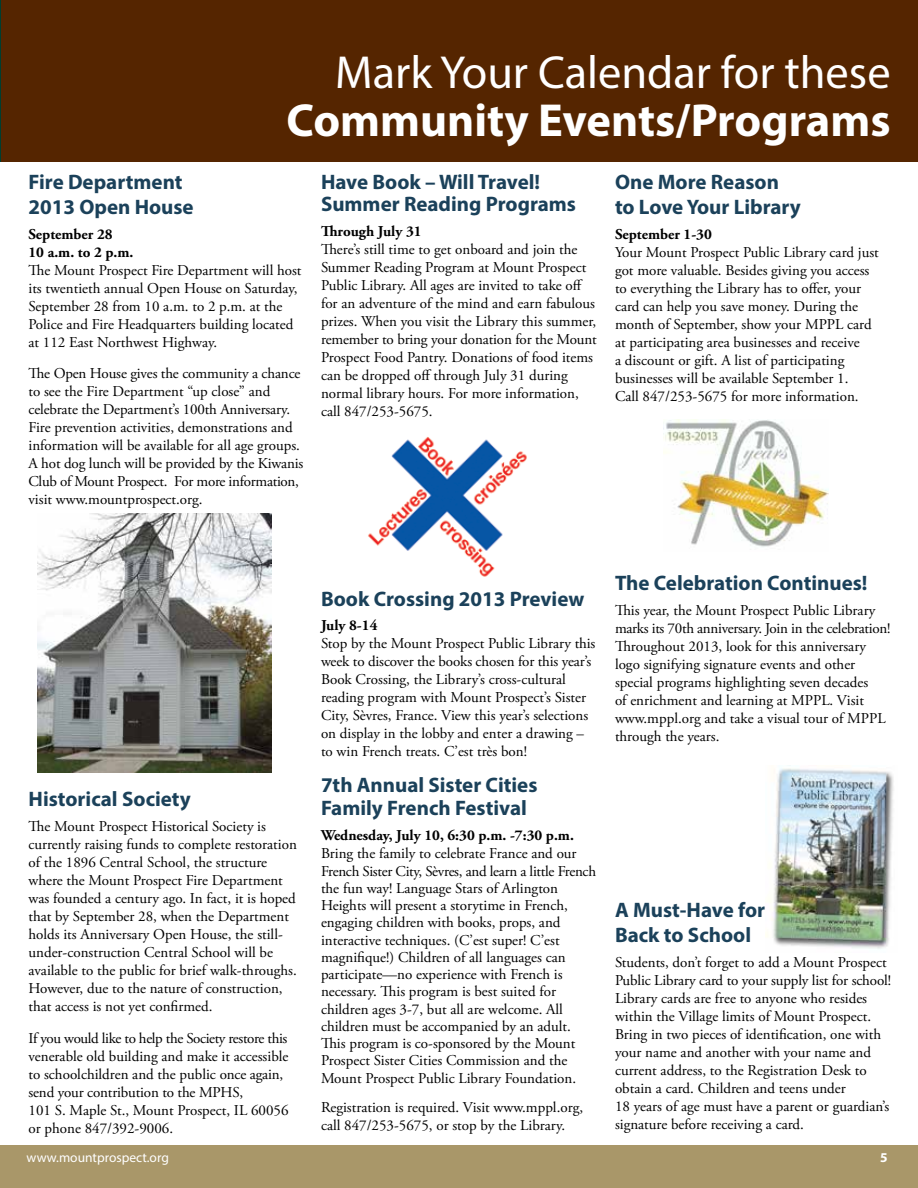
<style>
.page{position:relative;width:918px;height:1188px;background:#fff}
.page>*{position:absolute;margin:0;border:0;box-sizing:border-box;transform-origin:0 0}
.t1{font:46.5px "Myriad Pro";color:#fff}
.t2{font:700 46.5px "Myriad Pro";color:#fff}
.t3{font:700 21px/25.2px "Myriad Pro";color:#1b415a}
.t4{font:15px/18px "Adobe Garamond Pro";color:#000}
.t5{font:700 15px/18px "Adobe Garamond Pro";color:#000}
.t6{font:13.5px "Myriad Pro";color:#fff}
.t7{font:700 13.5px "Myriad Pro";color:#fff}
</style>
<div class="page">
<div style="left:0;top:0;width:918px;height:161px;background:#552500"></div>
<img style="left:766px;top:765px;width:128px;height:184px">
<div style="left:0;top:1146px;width:918px;height:42px;background:#a99769"></div>
<img style="left:38px;top:513px;width:233px;height:259px">
<img style="left:368px;top:436px;width:159px;height:141px">
<img style="left:664px;top:420px;width:165px;height:127px">
<hr style="left:0;top:0;width:1px;height:162px;background:#003e2f">
<h1 class="t1" style="left:335px;top:44px;width:557px">Mark Your Calendar for these</h1>
<h1 class="t2" style="left:287px;top:90px;width:606px">Community Events/Programs</h1>
<h2 class="t3" style="left:28px;top:168px;width:167px">Fire Department<br>2013 Open House</h2>
<p class="t5" style="left:28px;top:225px;width:106px">September 28<br>10 a.m. to 2 p.m.</p>
<p class="t4" style="left:28px;top:261px;width:275px">The Mount Prospect Fire Department will host its twentieth annual Open House on Saturday, September 28 from 10 a.m. to 2 p.m. at the Police and Fire Headquarters building located at 112 East Northwest Highway.</p>
<p class="t4" style="left:28px;top:365px;width:276px">The Open House gives the community a chance to see the Fire Department “up close” and celebrate the Department’s 100th Anniversary.<br>Fire prevention activities, demonstrations and information will be available for all age groups.<br>A hot dog lunch will be provided by the Kiwanis Club of Mount Prospect. For more information, visit www.mountprospect.org.</p>
<h2 class="t3" style="left:321px;top:170px;width:257px;line-height:22.5px">Have Book – Will Travel!<br>Summer Reading Programs</h2>
<p class="t5" style="left:321px;top:222px;width:102px">Through July 31</p>
<p class="t4" style="left:321px;top:241px;width:277px">There’s still time to get onboard and join the Summer Reading Program at Mount Prospect Public Library. All ages are invited to take off for an adventure of the mind and earn fabulous prizes. When you visit the Library this summer, remember to bring your donation for the Mount Prospect Food Pantry. Donations of food items can be dropped off through July 31 during normal library hours. For more information, call 847/253-5675.</p>
<h2 class="t3" style="left:615px;top:168px;width:187px">One More Reason to Love Your Library</h2>
<p class="t5" style="left:615px;top:225px;width:98px">September 1-30</p>
<p class="t4" style="left:615px;top:243px;width:265px">Your Mount Prospect Public Library card just got more valuable. Besides giving you access to everything the Library has to offer, your card can help you save money. During the month of September, show your MPPL card at participating area businesses and receive<br>a discount or gift. A list of participating businesses will be available September 1.<br>Call 847/253-5675 for more information.</p>
<h2 class="t3" style="left:28px;top:786px;width:164px">Historical Society</h2>
<p class="t4" style="left:28px;top:818px;width:270px">The Mount Prospect Historical Society is currently raising funds to complete restoration of the 1896 Central School, the structure where the Mount Prospect Fire Department was founded a century ago. In fact, it is hoped that by September 28, when the Department holds its Anniversary Open House, the still&shy;under-construction Central School will be available to the public for brief walk-throughs.<br>However, due to the nature of construction, that access is not yet confirmed.</p>
<p class="t4" style="left:28px;top:1029px;width:262px">If you would like to help the Society restore this venerable old building and make it accessible to schoolchildren and the public once again, send your contribution to the MPHS,<br>101 S. Maple St., Mount Prospect, IL 60056 or phone 847/392-9006.</p>
<h2 class="t3" style="left:321px;top:585px;width:265px">Book Crossing 2013 Preview</h2>
<p class="t5" style="left:321px;top:617px;width:58px">July 8-14</p>
<p class="t4" style="left:321px;top:635px;width:276px">Stop by the Mount Prospect Public Library this week to discover the books chosen for this year’s Book Crossing, the Library’s cross-cultural reading program with Mount Prospect’s Sister City, Sèvres, France. View this year’s selections on display in the lobby and enter a drawing – to win French treats. C’est très bon!</p>
<h2 class="t3" style="left:321px;top:773px;width:218px;line-height:22.5px">7th Annual Sister Cities<br>Family French Festival</h2>
<p class="t5" style="left:321px;top:826px;width:254px">Wednesday, July 10, 6:30 p.m. -7:30 p.m.</p>
<p class="t4" style="left:321px;top:845px;width:277px;line-height:17.2px">Bring the family to celebrate France and our French Sister City, Sèvres, and learn a little French the fun way! Language Stars of Arlington Heights will present a storytime in French, engaging children with books, props, and interactive techniques. (C’est super! C’est magnifique!) Children of all languages can participate—no experience with French is necessary. This program is best suited for children ages 3-7, but all are welcome. All children must be accompanied by an adult.<br>This program is co-sponsored by the Mount Prospect Sister Cities Commission and the Mount Prospect Public Library Foundation.</p>
<p class="t4" style="left:321px;top:1098px;width:264px">Registration is required. Visit www.mppl.org, call 847/253-5675, or stop by the Library.</p>
<h2 class="t3" style="left:615px;top:570px;width:254px">The Celebration Continues!</h2>
<p class="t4" style="left:615px;top:602px;width:277px">This year, the Mount Prospect Public Library marks its 70th anniversary. Join in the celebration!<br>Throughout 2013, look for this anniversary logo signifying signature events and other special programs highlighting seven decades<br>of enrichment and learning at MPPL. Visit www.mppl.org and take a visual tour of MPPL through the years.</p>
<h2 class="t3" style="left:615px;top:896px;width:152px">A Must-Have for<br>Back to School</h2>
<p class="t4" style="left:615px;top:953px;width:278px">Students, don’t forget to add a Mount Prospect Public Library card to your supply list for school!<br>Library cards are free to anyone who resides within the Village limits of Mount Prospect.<br>Bring in two pieces of identification, one with your name and another with your name and current address, to the Registration Desk to obtain a card. Children and teens under<br>18 years of age must have a parent or guardian’s signature before receiving a card.</p>
<p class="t6" style="left:27px;top:1149px;width:144px">www.mountprospect.org</p>
<p class="t7" style="left:880px;top:1148px;width:9px">5</p>
</div>
